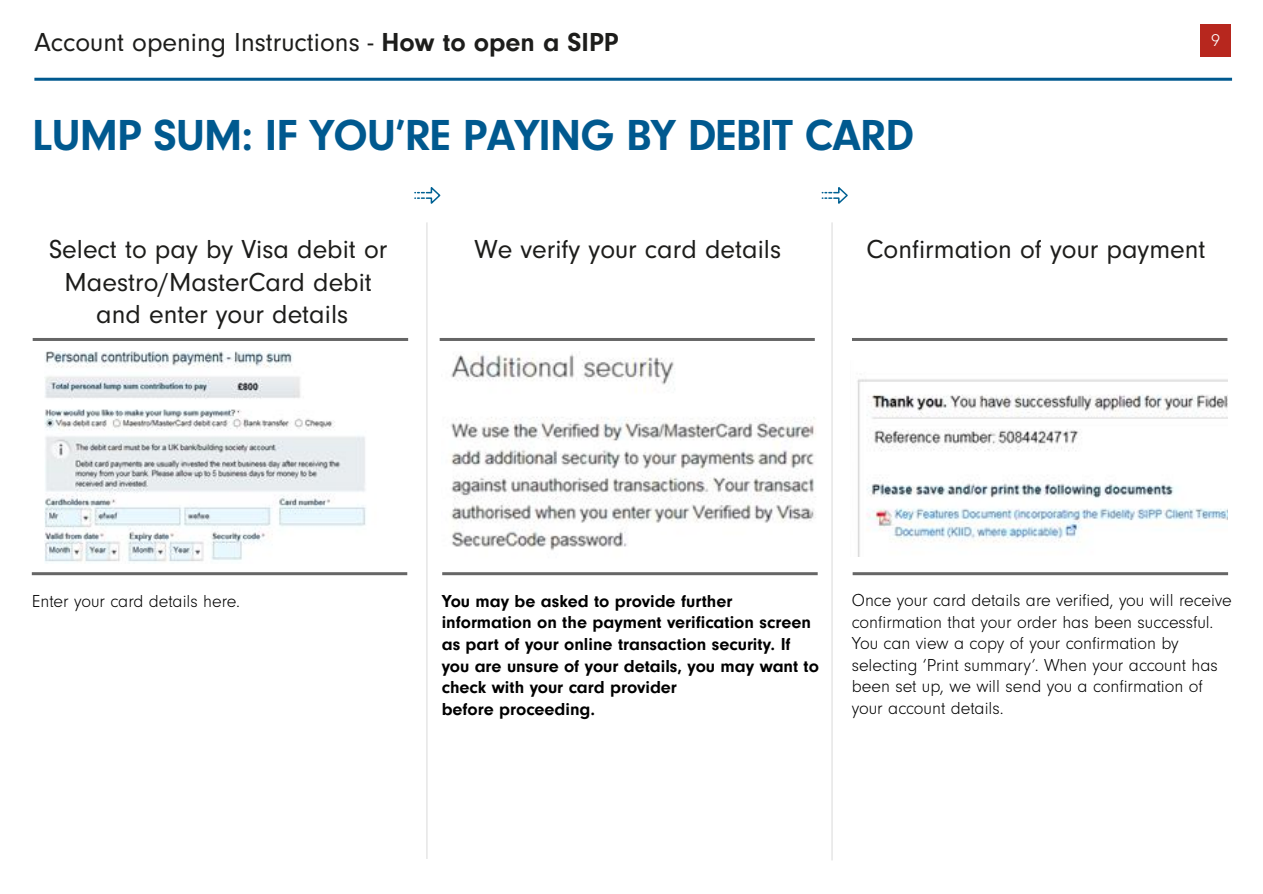
<style>
.page{position:relative;width:1263px;height:894px;background:#fff}
.page>*{position:absolute;margin:0;border:0;box-sizing:border-box;transform-origin:0 0}
.t1{font:700 45px "Neuzeit Gro";letter-spacing:-.02em;color:#00598f}
.t2{font:27px/32.4px "Neuzeit Gro";color:#1d1d1b;text-align:center}
.t3{font:300 18px/21.6px "Neuzeit Gro";color:#000}
.t4{font:700 18px/21.6px "Neuzeit Gro";color:#000}
.t5{font:300 18px "Neuzeit Gro";color:#fff}
.s1{font-weight:700}
</style>
<div class="page">
<img style="left:44px;top:351px;width:322px;height:211px">
<img style="left:450px;top:353px;width:366px;height:198px">
<hr style="left:33px;top:539px;width:375px;height:3px;background:#006193">
<hr style="left:445px;top:539px;width:375px;height:3px;background:#006193">
<hr style="left:843px;top:539px;width:375px;height:3px;background:#006193">
<hr style="left:426px;top:222px;width:2px;height:636px;background:#ccc">
<hr style="left:831px;top:222px;width:1px;height:638px;background:#ccc">
<hr style="left:33px;top:338px;width:375px;height:3px;background:#666">
<hr style="left:440px;top:338px;width:374px;height:3px;background:#666">
<hr style="left:852px;top:338px;width:375px;height:3px;background:#666">
<svg style="left:415px;top:187px;width:26px;height:17px"></svg>
<svg style="left:822px;top:187px;width:26px;height:17px"></svg>
<hr style="left:34px;top:78px;width:1198px;height:3px;background:#00598f">
<div style="left:1200px;top:24px;width:30px;height:33px;background:#b7271e"></div>
<hr style="left:32px;top:572px;width:375px;height:3px;background:#666">
<hr style="left:442px;top:572px;width:375px;height:3px;background:#666">
<hr style="left:852px;top:572px;width:376px;height:3px;background:#666">
<div style="left:1210px;top:0;width:53px;height:26px;background:#fff"></div>
<div style="left:1230px;top:65px;width:33px;height:67px;background:#fff"></div>
<svg style="left:426px;top:372px;width:2px;height:68px"></svg>
<svg style="left:831px;top:372px;width:2px;height:68px"></svg>
<img style="left:850px;top:379px;width:377px;height:177px">
<h2 class="t2" style="left:34px;top:27px;width:586px">Account opening Instructions - <span class="s1">How to open a SIPP</span></h2>
<p class="t5" style="left:1211px;top:30px;width:10px">9</p>
<h1 class="t1" style="left:32px;top:110px;width:883px">LUMP SUM: IF YOU’RE PAYING BY DEBIT CARD</h1>
<h2 class="t2" style="left:49px;top:233px;width:340px">Select to pay by Visa debit or<br>Maestro/MasterCard debit and enter your details</h2>
<h2 class="t2" style="left:474px;top:233px;width:308px">We verify your card details</h2>
<h2 class="t2" style="left:866px;top:233px;width:340px">Confirmation of your payment</h2>
<p class="t3" style="left:32px;top:590px;width:210px">Enter your card details here.</p>
<p class="t4" style="left:442px;top:590px;width:379px">You may be asked to provide further information on the payment verification screen as part of your online transaction security. If you are unsure of your details, you may want to check with your card provider<br>before proceeding.</p>
<p class="t3" style="left:852px;top:589px;width:381px">Once your card details are verified, you will receive confirmation that your order has been successful.<br>You can view a copy of your confirmation by selecting ‘Print summary’. When your account has been set up, we will send you a confirmation of your account details.</p>
</div>
